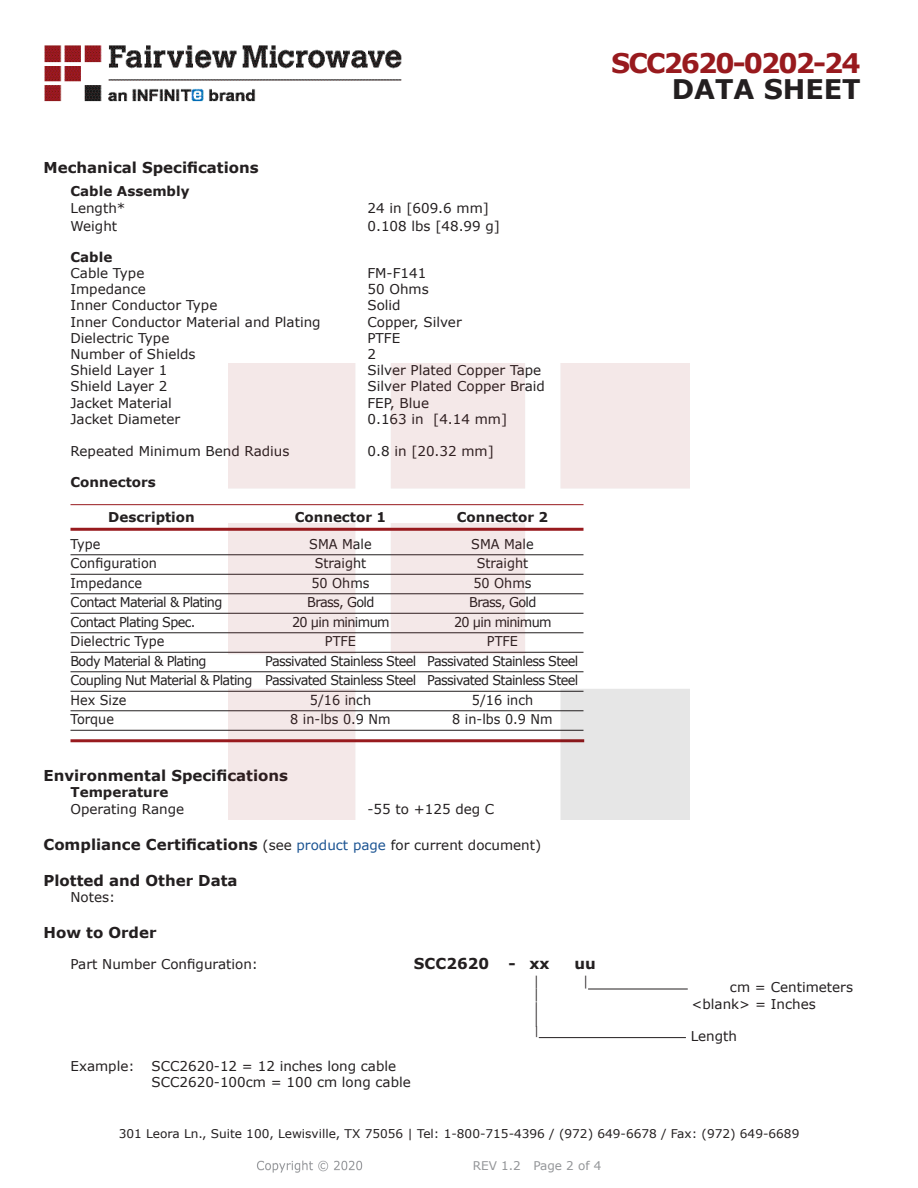
<style>
.page{position:relative;width:918px;height:1188px;background:#fff}
.page>*{position:absolute;margin:0;border:0;box-sizing:border-box;transform-origin:0 0}
.FM{font:700 27px "Verdana";letter-spacing:-.07em;color:#981a1e}
.t1{font:700 27px "Verdana";color:#231f20}
.Specs_Para{font:25.8px "Verdana";color:#231f20;scale:.39 1}
.Head1_for_Compliance{font:700 15px "Verdana";color:#231f20}
.Head1{font:700 15px "Verdana";color:#231f20}
.Specs_Para-2{font:700 15px "Verdana";color:#231f20}
.Specs_Para-3{font:13.5px "Verdana";color:#231f20}
.Table_Body_Connector{font:13.5px "Verdana";letter-spacing:-.05em;color:#231f20;scale:.95 1}
.Table_Body_Connector-2{font:13.5px "Verdana";color:#231f20;scale:.95 1}
.Table_Header_Connect{font:700 13.5px "Verdana";color:#231f20}
.Head3{font:700 13.5px "Verdana";color:#231f20}
.Head2_after_Head1{font:700 13.5px "Verdana";color:#231f20}
.Head2{font:700 13.5px "Verdana";color:#231f20}
.Specs_Para-4{font:13.5px "Verdana";color:#231f20;scale:.75 1}
.t2{font:12px "Verdana";color:#231f20}
.REV_Info{font:12px "Verdana";color:#939598}
.Specs_Para-5{font:11.25px "Verdana";color:#231f20;scale:.86 1}
.s1{font-weight:400;font-size:13.5px}
.s2{font-weight:400;font-size:13.5px;color:#1a5392}
</style>
<div class="page">
<hr style="left:70px;top:504px;width:514px;height:1px;background:#981a1e">
<hr style="left:70px;top:528px;width:514px;height:3px;background:#981a1e">
<hr style="left:70px;top:555px;width:514px;height:1px;background:#231f20">
<hr style="left:70px;top:574px;width:514px;height:1px;background:#231f20">
<hr style="left:70px;top:594px;width:514px;height:1px;background:#231f20">
<hr style="left:70px;top:613px;width:514px;height:1px;background:#231f20">
<hr style="left:70px;top:633px;width:514px;height:1px;background:#231f20">
<hr style="left:70px;top:652px;width:514px;height:1px;background:#231f20">
<hr style="left:70px;top:672px;width:514px;height:1px;background:#231f20">
<hr style="left:70px;top:691px;width:514px;height:1px;background:#231f20">
<hr style="left:70px;top:711px;width:514px;height:1px;background:#231f20">
<hr style="left:70px;top:730px;width:514px;height:1px;background:#231f20">
<hr style="left:70px;top:739px;width:514px;height:3px;background:#981a1e">
<hr style="left:588px;top:989px;width:100px;height:1px;background:#231f20">
<hr style="left:539px;top:1037px;width:147px;height:1px;background:#231f20">
<img style="left:257px;top:1160px;width:106px;height:13px">
<img style="left:228px;top:364px;width:462px;height:456px">
<img style="left:44px;top:45px;width:358px;height:57px">
<p class="Head1" style="left:44px;top:157px;width:217px">Mechanical Specifications</p>
<p class="Head3" style="left:70px;top:182px;width:121px">Cable Assembly</p>
<p class="Specs_Para-3" style="left:70px;top:198px;width:56px">Length*</p>
<p class="Specs_Para-3" style="left:368px;top:198px;width:123px">24 in [609.6 mm]</p>
<p class="Specs_Para-3" style="left:70px;top:216px;width:48px">Weight</p>
<p class="Specs_Para-3" style="left:368px;top:216px;width:134px">0.108 lbs [48.99 g]</p>
<p class="Head3" style="left:70px;top:247px;width:43px">Cable</p>
<p class="Specs_Para-3" style="left:70px;top:264px;width:75px">Cable Type</p>
<p class="Specs_Para-3" style="left:368px;top:264px;width:60px">FM-F141</p>
<p class="Specs_Para-3" style="left:70px;top:280px;width:77px">Impedance</p>
<p class="Specs_Para-3" style="left:368px;top:280px;width:63px">50 Ohms</p>
<p class="Specs_Para-3" style="left:70px;top:296px;width:148px">Inner Conductor Type</p>
<p class="Specs_Para-3" style="left:368px;top:296px;width:35px">Solid</p>
<p class="Specs_Para-3" style="left:70px;top:312px;width:252px">Inner Conductor Material and Plating</p>
<p class="Specs_Para-3" style="left:368px;top:312px;width:96px">Copper, Silver</p>
<p class="Specs_Para-3" style="left:70px;top:329px;width:100px">Dielectric Type</p>
<p class="Specs_Para-3" style="left:368px;top:329px;width:34px">PTFE</p>
<p class="Specs_Para-3" style="left:70px;top:345px;width:127px">Number of Shields</p>
<p class="Specs_Para-3" style="left:368px;top:345px;width:10px">2</p>
<p class="Specs_Para-3" style="left:70px;top:361px;width:98px">Shield Layer 1</p>
<p class="Specs_Para-3" style="left:368px;top:361px;width:175px">Silver Plated Copper Tape</p>
<p class="Specs_Para-3" style="left:70px;top:377px;width:98px">Shield Layer 2</p>
<p class="Specs_Para-3" style="left:368px;top:377px;width:179px">Silver Plated Copper Braid</p>
<p class="Specs_Para-3" style="left:70px;top:393px;width:103px">Jacket Material</p>
<p class="Specs_Para-3" style="left:368px;top:393px;width:63px">FEP, Blue</p>
<p class="Specs_Para-3" style="left:70px;top:410px;width:111px">Jacket Diameter</p>
<p class="Specs_Para-3" style="left:368px;top:410px;width:141px">0.163 in [4.14 mm]</p>
<p class="Specs_Para-3" style="left:70px;top:442px;width:220px">Repeated Minimum Bend Radius</p>
<p class="Specs_Para-3" style="left:368px;top:442px;width:128px">0.8 in [20.32 mm]</p>
<p class="Head2" style="left:70px;top:473px;width:87px">Connectors</p>
<p class="Table_Header_Connect" style="left:108px;top:507px;width:88px">Description</p>
<p class="Table_Header_Connect" style="left:295px;top:507px;width:93px">Connector 1</p>
<p class="Table_Header_Connect" style="left:457px;top:507px;width:93px">Connector 2</p>
<p class="Table_Body_Connector" style="left:70px;top:535px;width:33px">Type</p>
<p class="Table_Body_Connector" style="left:309px;top:535px;width:67px">SMA Male</p>
<p class="Table_Body_Connector" style="left:471px;top:535px;width:67px">SMA Male</p>
<p class="Table_Body_Connector-2" style="left:70px;top:554px;width:92px">Configuration</p>
<p class="Table_Body_Connector-2" style="left:315px;top:554px;width:56px">Straight</p>
<p class="Table_Body_Connector-2" style="left:477px;top:554px;width:56px">Straight</p>
<p class="Table_Body_Connector-2" style="left:70px;top:574px;width:77px">Impedance</p>
<p class="Table_Body_Connector" style="left:311px;top:574px;width:63px">50 Ohms</p>
<p class="Table_Body_Connector" style="left:473px;top:574px;width:63px">50 Ohms</p>
<p class="Table_Body_Connector" style="left:70px;top:593px;width:161px">Contact Material &amp; Plating</p>
<p class="Table_Body_Connector" style="left:307px;top:593px;width:72px">Brass, Gold</p>
<p class="Table_Body_Connector" style="left:469px;top:593px;width:72px">Brass, Gold</p>
<p class="Table_Body_Connector" style="left:70px;top:613px;width:133px">Contact Plating Spec.</p>
<p class="Table_Body_Connector" style="left:292px;top:613px;width:104px">20 µin minimum</p>
<p class="Table_Body_Connector" style="left:454px;top:613px;width:104px">20 µin minimum</p>
<p class="Table_Body_Connector-2" style="left:70px;top:632px;width:100px">Dielectric Type</p>
<p class="Table_Body_Connector" style="left:325px;top:632px;width:34px">PTFE</p>
<p class="Table_Body_Connector" style="left:487px;top:632px;width:34px">PTFE</p>
<p class="Table_Body_Connector" style="left:70px;top:652px;width:145px">Body Material &amp; Plating</p>
<p class="Table_Body_Connector" style="left:265px;top:652px;width:331px">Passivated Stainless Steel Passivated Stainless Steel</p>
<p class="Table_Body_Connector" style="left:70px;top:671px;width:536px">Coupling Nut Material &amp; Plating Passivated Stainless Steel Passivated Stainless Steel</p>
<p class="Table_Body_Connector" style="left:70px;top:691px;width:60px">Hex Size</p>
<p class="Table_Body_Connector" style="left:310px;top:691px;width:66px">5/16 inch</p>
<p class="Table_Body_Connector" style="left:472px;top:691px;width:66px">5/16 inch</p>
<p class="Table_Body_Connector" style="left:70px;top:710px;width:47px">Torque</p>
<p class="Table_Body_Connector" style="left:290px;top:710px;width:107px">8 in-lbs 0.9 Nm</p>
<p class="Table_Body_Connector" style="left:452px;top:710px;width:107px">8 in-lbs 0.9 Nm</p>
<p class="FM" style="left:611px;top:44px;width:251px">SCC2620-0202-24</p>
<p class="t1" style="left:672px;top:70px;width:191px">DATA SHEET</p>
<p class="Head1" style="left:44px;top:765px;width:246px">Environmental Specifications</p>
<p class="Head2_after_Head1" style="left:70px;top:783px;width:100px">Temperature</p>
<p class="Specs_Para-3" style="left:70px;top:799px;width:115px">Operating Range</p>
<p class="Specs_Para-3" style="left:368px;top:799px;width:128px">-55 to +125 deg C</p>
<p class="Head1_for_Compliance" style="left:44px;top:834px;width:499px">Compliance Certifications <span class="s1">(see</span> <span class="s2">product page</span> <span class="s1">for current document)</span></p>
<p class="Head1_for_Compliance" style="left:44px;top:870px;width:196px">Plotted and Other Data</p>
<p class="Specs_Para-3" style="left:70px;top:888px;width:46px">Notes:</p>
<p class="Head1_for_Compliance" style="left:44px;top:922px;width:115px">How to Order</p>
<p class="Specs_Para-3" style="left:70px;top:955px;width:189px">Part Number Configuration:</p>
<p class="Specs_Para-2" style="left:414px;top:953px;width:77px">SCC2620</p>
<p class="Specs_Para-2" style="left:508px;top:953px;width:43px">- xx</p>
<p class="Specs_Para-2" style="left:574px;top:953px;width:23px">uu</p>
<p class="Specs_Para-4" style="left:534px;top:972px;width:8px">|</p>
<p class="Specs_Para-4" style="left:584px;top:972px;width:8px">|</p>
<p class="Specs_Para-3" style="left:730px;top:978px;width:125px">cm = Centimeters</p>
<p class="Specs_Para-4" style="left:534px;top:985px;width:8px">|</p>
<p class="Specs_Para-3" style="left:692px;top:994px;width:126px">&lt;blank&gt; = Inches</p>
<p class="Specs_Para" style="left:534px;top:995px;width:13px">|</p>
<p class="Specs_Para-5" style="left:534px;top:1024px;width:7px">|</p>
<p class="Specs_Para-3" style="left:691px;top:1027px;width:48px">Length</p>
<p class="Specs_Para-3" style="left:70px;top:1056px;width:66px">Example:</p>
<p class="Specs_Para-3" style="left:152px;top:1056px;width:246px">SCC2620-12 = 12 inches long cable</p>
<p class="Specs_Para-3" style="left:152px;top:1073px;width:261px">SCC2620-100cm = 100 cm long cable</p>
<p class="t2" style="left:119px;top:1125px;width:682px">301 Leora Ln., Suite 100, Lewisville, TX 75056 | Tel: 1-800-715-4396 / (972) 649-6678 / Fax: (972) 649-6689</p>
<p class="REV_Info" style="left:473px;top:1157px;width:130px">REV 1.2 Page 2 of 4</p>
</div>
